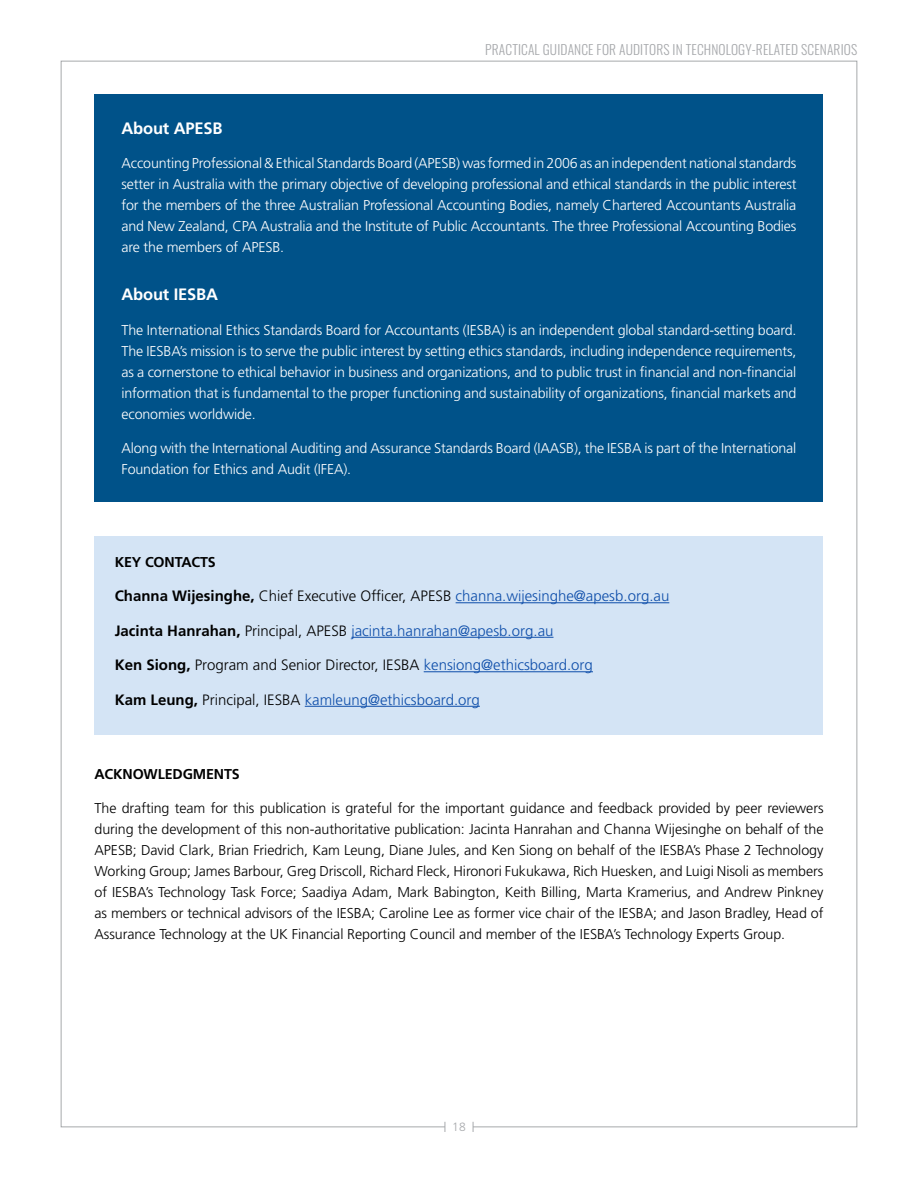
<style>
.page{position:relative;width:918px;height:1188px;background:#fff}
.page>*{position:absolute;margin:0;border:0;box-sizing:border-box;transform-origin:0 0}
.t1{font:700 16.5px "Frutiger LT Std";letter-spacing:-.01em;color:#fff}
.t2{font:300 15px "Frutiger LT Std";color:#0e4eaa}
.t3{font:300 15px "Frutiger LT Std";color:#000}
.t4{font:300 14.25px/21px "Frutiger LT Std";letter-spacing:-.01em;color:#fff;text-align:justify}
.t5{font:300 14.25px/21px "Frutiger LT Std";letter-spacing:-.005em;color:#000;text-align:justify}
.t6{font:700 14.25px "Frutiger LT Std";letter-spacing:-.01em;color:#000}
.t7{font:300 13.5px "Oswald";letter-spacing:.01em;color:#a7a9ac}
.t8{font:300 12px "Frutiger LT Std";color:#a7a9ac}
.s1{font-weight:700;color:#000}
.s2{color:#000}
.s3{font-weight:700}
.s4{color:#0e4eaa}
</style>
<div class="page">
<div style="left:94px;top:536px;width:730px;height:199px;background:#d4e4f5"></div>
<hr style="left:456px;top:602px;width:213px;height:1px;background:#0e4eaa">
<hr style="left:351px;top:637px;width:203px;height:1px;background:#0e4eaa">
<hr style="left:424px;top:671px;width:169px;height:1px;background:#0e4eaa">
<hr style="left:305px;top:706px;width:175px;height:1px;background:#0e4eaa">
<div style="left:94px;top:94px;width:730px;height:408px;background:#005289"></div>
<p class="t7" style="left:485px;top:37px;width:374px">PRACTICAL GUIDANCE FOR AUDITORS IN TECHNOLOGY-RELATED SCENARIOS</p>
<p class="t1" style="left:122px;top:118px;width:103px">About APESB</p>
<p class="t4" style="left:122px;top:153px;width:677px">Accounting Professional &amp; Ethical Standards Board (APESB) was formed in 2006 as an independent national standards setter in Australia with the primary objective of developing professional and ethical standards in the public interest for the members of the three Australian Professional Accounting Bodies, namely Chartered Accountants Australia and New Zealand, CPA Australia and the Institute of Public Accountants. The three Professional Accounting Bodies are the members of APESB.</p>
<p class="t1" style="left:122px;top:285px;width:98px">About IESBA</p>
<p class="t4" style="left:122px;top:320px;width:677px">The International Ethics Standards Board for Accountants (IESBA) is an independent global standard-setting board.<br>The IESBA’s mission is to serve the public interest by setting ethics standards, including independence requirements, as a cornerstone to ethical behavior in business and organizations, and to public trust in financial and non-financial information that is fundamental to the proper functioning and sustainability of organizations, financial markets and economies worldwide.</p>
<p class="t4" style="left:122px;top:438px;width:676px">Along with the International Auditing and Assurance Standards Board (IAASB), the IESBA is part of the International<br>Foundation for Ethics and Audit (IFEA).</p>
<p class="t6" style="left:115px;top:553px;width:103px">KEY CONTACTS</p>
<p class="t2" style="left:115px;top:588px;width:556px"><span class="s1">Channa Wijesinghe,</span> <span class="s2">Chief Executive Officer, APESB</span> channa.wijesinghe@apesb.org.au</p>
<p class="t2" style="left:115px;top:622px;width:440px"><span class="s1">Jacinta Hanrahan,</span> <span class="s2">Principal, APESB</span> jacinta.hanrahan@apesb.org.au</p>
<p class="t3" style="left:115px;top:657px;width:480px"><span class="s3">Ken Siong,</span> Program and Senior Director, IESBA <span class="s4">kensiong@ethicsboard.org</span></p>
<p class="t2" style="left:115px;top:691px;width:367px"><span class="s1">Kam Leung,</span> <span class="s2">Principal, IESBA</span> kamleung@ethicsboard.org</p>
<p class="t6" style="left:94px;top:766px;width:147px">ACKNOWLEDGMENTS</p>
<p class="t5" style="left:94px;top:798px;width:731px">The drafting team for this publication is grateful for the important guidance and feedback provided by peer reviewers during the development of this non-authoritative publication: Jacinta Hanrahan and Channa Wijesinghe on behalf of the APESB; David Clark, Brian Friedrich, Kam Leung, Diane Jules, and Ken Siong on behalf of the IESBA’s Phase 2 Technology Working Group; James Barbour, Greg Driscoll, Richard Fleck, Hironori Fukukawa, Rich Huesken, and Luigi Nisoli as members of IESBA’s Technology Task Force; Saadiya Adam, Mark Babington, Keith Billing, Marta Kramerius, and Andrew Pinkney as members or technical advisors of the IESBA; Caroline Lee as former vice chair of the IESBA; and Jason Bradley, Head of Assurance Technology at the UK Financial Reporting Council and member of the IESBA’s Technology Experts Group.</p>
<p class="t8" style="left:452px;top:1120px;width:15px">18</p>
</div>
